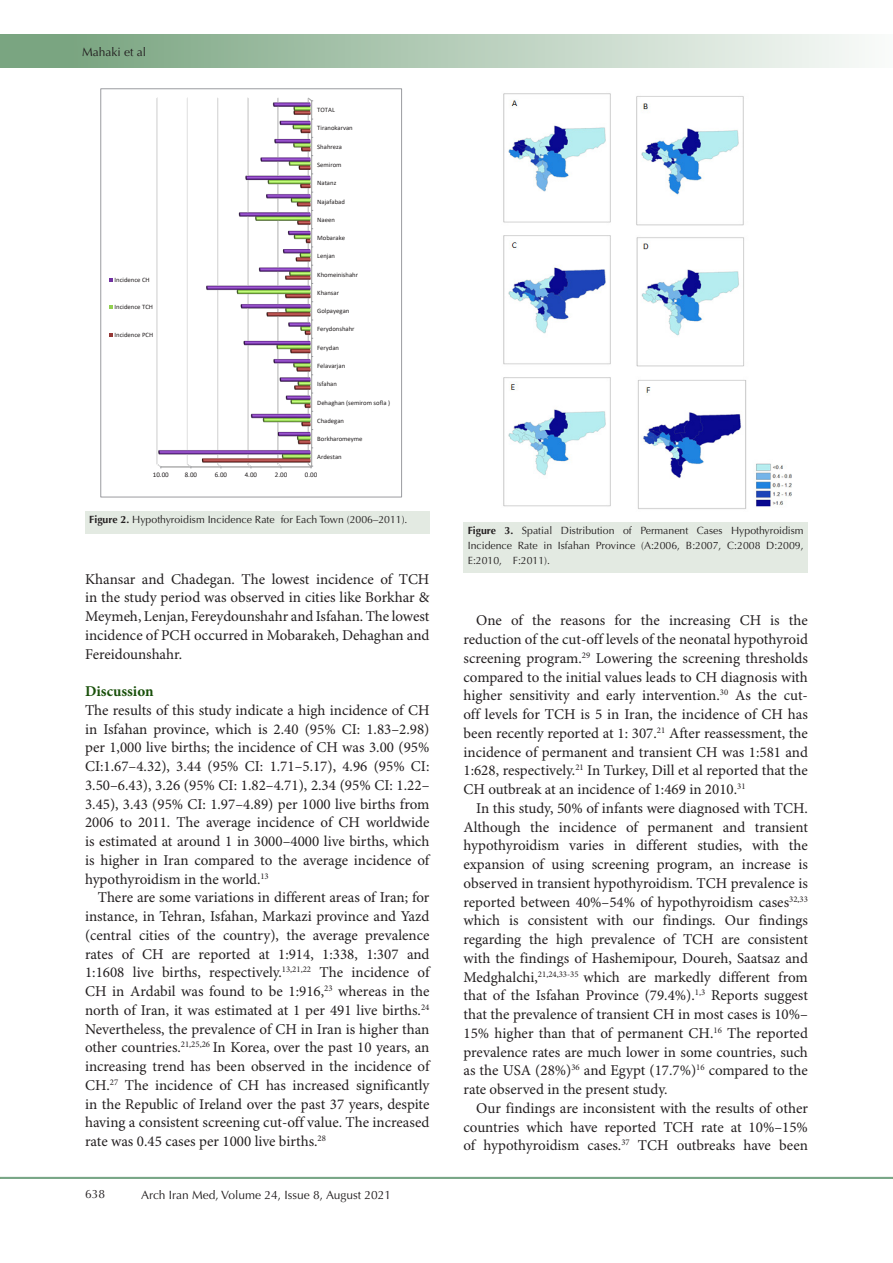
<style>
.page{position:relative;width:893px;height:1263px;background:#fff}
.page>*{position:absolute;margin:0;border:0;box-sizing:border-box;transform-origin:0 0}
.t1{font:15px/18.8px "Minion Pro";color:#231f20;text-align:justify}
.t2{font:700 15px "Minion Pro";color:#19500a}
.t3{font:12px "Optima LT Std";color:#231f20}
.t4{font:10.5px/15px "Optima LT Std";color:#231f20;text-align:justify}
.t5{font:7.05px "Calibri";color:#231f20}
.t6{font:6.75px "Calibri";color:#231f20}
.s1{font-weight:700}
</style>
<div class="page">
<div style="left:0;top:1177px;width:893px;height:2px;background:#0099e5;border:1px solid #7aa581"></div>
<div style="left:0;top:35px;width:893px;height:33px;background:linear-gradient(to right,#719f78,#f9fbf9)"></div>
<div style="left:85px;top:511px;width:344px;height:23px;background:#e3eae2"></div>
<div style="left:463px;top:522px;width:345px;height:51px;background:#e3eae2"></div>
<img style="left:156px;top:97px;width:156px;height:370px">
<svg style="left:109px;top:278px;width:4px;height:3px"></svg>
<svg style="left:109px;top:306px;width:4px;height:3px"></svg>
<svg style="left:109px;top:333px;width:4px;height:4px"></svg>
<div style="left:101px;top:89px;width:301px;height:408px;border:1px solid #9b9ca0"></div>
<img style="left:503px;top:93px;width:288px;height:416px">
<p class="t3" style="left:82px;top:45px;width:66px">Mahaki et al</p>
<p class="t6" style="left:115px;top:275px;width:37px">Incidence CH</p>
<p class="t6" style="left:115px;top:302px;width:40px">Incidence TCH</p>
<p class="t6" style="left:115px;top:330px;width:40px">Incidence PCH</p>
<p class="t6" style="left:317px;top:105px;width:19px">TOTAL</p>
<p class="t6" style="left:317px;top:124px;width:37px">Tiranokarvan</p>
<p class="t6" style="left:317px;top:142px;width:26px">Shahreza</p>
<p class="t6" style="left:317px;top:160px;width:26px">Semirom</p>
<p class="t6" style="left:317px;top:178px;width:21px">Natanz</p>
<p class="t6" style="left:317px;top:197px;width:29px">Najafabad</p>
<p class="t6" style="left:317px;top:215px;width:19px">Naeen</p>
<p class="t6" style="left:317px;top:233px;width:29px">Mobarake</p>
<p class="t6" style="left:317px;top:251px;width:19px">Lenjan</p>
<p class="t6" style="left:317px;top:270px;width:42px">Khomeinishahr</p>
<p class="t6" style="left:317px;top:288px;width:23px">Khansar</p>
<p class="t6" style="left:317px;top:306px;width:34px">Golpayegan</p>
<p class="t6" style="left:317px;top:324px;width:39px">Ferydonshahr</p>
<p class="t6" style="left:317px;top:343px;width:23px">Ferydan</p>
<p class="t6" style="left:317px;top:361px;width:29px">Felavarjan</p>
<p class="t6" style="left:317px;top:379px;width:21px">Isfahan</p>
<p class="t6" style="left:317px;top:398px;width:74px">Dehaghan (semirom sofla )</p>
<p class="t6" style="left:317px;top:416px;width:28px">Chadegan</p>
<p class="t6" style="left:317px;top:434px;width:47px">Borkharomeyme</p>
<p class="t6" style="left:317px;top:452px;width:26px">Ardestan</p>
<p class="t5" style="left:153px;top:470px;width:17px">10.00</p>
<p class="t5" style="left:185px;top:470px;width:14px">8.00</p>
<p class="t5" style="left:215px;top:470px;width:14px">6.00</p>
<p class="t5" style="left:245px;top:470px;width:14px">4.00</p>
<p class="t5" style="left:275px;top:470px;width:14px">2.00</p>
<p class="t5" style="left:305px;top:470px;width:14px">0.00</p>
<p class="t4" style="left:89px;top:512px;width:320px"><span class="s1">Figure 2.</span> Hypothyroidism Incidence Rate for Each Town (2006–2011).</p>
<p class="t1" style="left:85px;top:570px;width:346px">Khansar and Chadegan. The lowest incidence of TCH in the study period was observed in cities like Borkhar &amp; Meymeh, Lenjan, Fereydounshahr and Isfahan. The lowest incidence of PCH occurred in Mobarakeh, Dehaghan and Fereidounshahr.</p>
<p class="t2" style="left:85px;top:681px;width:70px">Discussion</p>
<p class="t1" style="left:85px;top:701px;width:346px">The results of this study indicate a high incidence of CH in Isfahan province, which is 2.40 (95% CI: 1.83–2.98) per 1,000 live births; the incidence of CH was 3.00 (95% CI:1.67–4.32), 3.44 (95% CI: 1.71–5.17), 4.96 (95% CI:<br>3.50–6.43), 3.26 (95% CI: 1.82–4.71), 2.34 (95% CI: 1.22– 3.45), 3.43 (95% CI: 1.97–4.89) per 1000 live births from 2006 to 2011. The average incidence of CH worldwide is estimated at around 1 in 3000–4000 live births, which is higher in Iran compared to the average incidence of hypothyroidism in the world.<sup>13</sup></p>
<p class="t1" style="left:85px;top:889px;width:346px;text-indent:13px">There are some variations in different areas of Iran; for instance, in Tehran, Isfahan, Markazi province and Yazd (central cities of the country), the average prevalence rates of CH are reported at 1:914, 1:338, 1:307 and 1:1608 live births, respectively.<sup>13,21,22</sup> The incidence of CH in Ardabil was found to be 1:916,<sup>23</sup> whereas in the north of Iran, it was estimated at 1 per 491 live births.<sup>24<br></sup>Nevertheless, the prevalence of CH in Iran is higher than other countries.<sup>21,25,26</sup> In Korea, over the past 10 years, an increasing trend has been observed in the incidence of CH.<sup>27</sup> The incidence of CH has increased significantly in the Republic of Ireland over the past 37 years, despite having a consistent screening cut-off value. The increased rate was 0.45 cases per 1000 live births.<sup>28</sup></p>
<p class="t3" style="left:85px;top:1187px;width:22px">638</p>
<p class="t3" style="left:141px;top:1188px;width:251px">Arch Iran Med, Volume 24, Issue 8, August 2021</p>
<p class="t4" style="left:468px;top:524px;width:337px"><span class="s1">Figure 3.</span> Spatial Distribution of Permanent Cases Hypothyroidism Incidence Rate in Isfahan Province (A:2006, B:2007, C:2008 D:2009, E:2010, F:2011).</p>
<p class="t1" style="left:463px;top:612px;width:346px;text-indent:13px">One of the reasons for the increasing CH is the reduction of the cut-off levels of the neonatal hypothyroid screening program.<sup>29</sup> Lowering the screening thresholds compared to the initial values leads to CH diagnosis with higher sensitivity and early intervention.<sup>30</sup> As the cut&shy;off levels for TCH is 5 in Iran, the incidence of CH has been recently reported at 1: 307.<sup>21</sup> After reassessment, the incidence of permanent and transient CH was 1:581 and 1:628, respectively.<sup>21</sup> In Turkey, Dill et al reported that the CH outbreak at an incidence of 1:469 in 2010.<sup>31</sup></p>
<p class="t1" style="left:463px;top:799px;width:346px;text-indent:13px">In this study, 50% of infants were diagnosed with TCH.<br>Although the incidence of permanent and transient hypothyroidism varies in different studies, with the expansion of using screening program, an increase is observed in transient hypothyroidism. TCH prevalence is reported between 40%–54% of hypothyroidism cases<sup>32,33 </sup>which is consistent with our findings. Our findings regarding the high prevalence of TCH are consistent with the findings of Hashemipour, Doureh, Saatsaz and Medghalchi,<sup>21,24,33-35</sup> which are markedly different from that of the Isfahan Province (79.4%).<sup>1,3</sup> Reports suggest that the prevalence of transient CH in most cases is 10%– 15% higher than that of permanent CH.<sup>16</sup> The reported prevalence rates are much lower in some countries, such as the USA (28%)<sup>36</sup> and Egypt (17.7%)<sup>16</sup> compared to the rate observed in the present study.</p>
<p class="t1" style="left:463px;top:1099px;width:346px;text-indent:13px">Our findings are inconsistent with the results of other countries which have reported TCH rate at 10%–15% of hypothyroidism cases.<sup>37</sup> TCH outbreaks have been</p>
</div>
